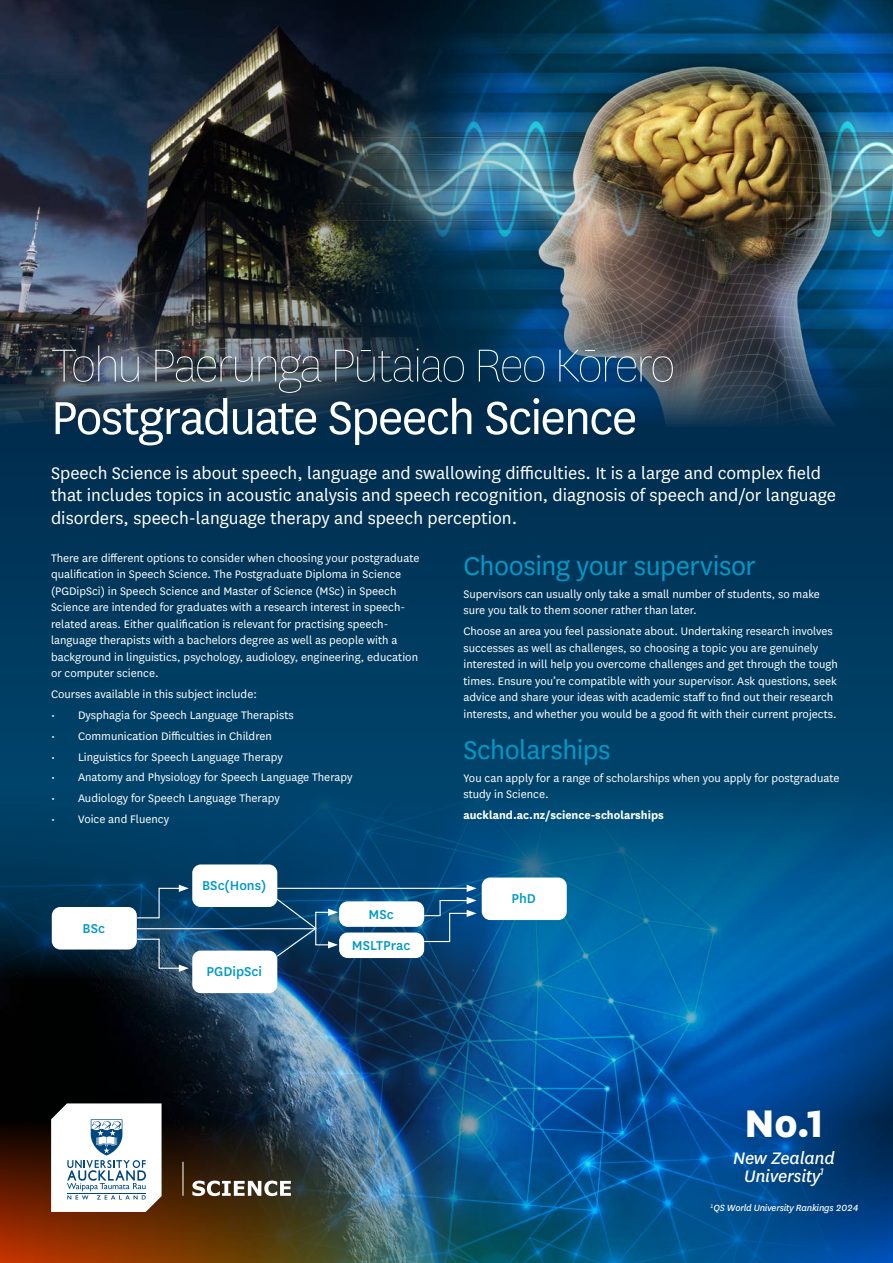
<style>
.page{position:relative;width:893px;height:1263px;background:#fff}
.page>*{position:absolute;margin:0;border:0;box-sizing:border-box;transform-origin:0 0}
.t1{font:100 54px "National";letter-spacing:-.04em;color:#fff}
.t2{font:54px "National";letter-spacing:-.035em;color:#fff}
.t3{font:800 45px "National";color:#fff}
.t4{font:30px "National";letter-spacing:-.015em;color:#009ac7}
.t5{font:19.5px/22.5px "National";color:#fff}
.t6{font:italic 19.5px/18px "National";letter-spacing:-.01em;color:#fff;text-align:center}
.t7{font:500 15px/31.2px "National";color:#009ac7;text-align:center}
.t8{font:12.75px/16.5px "National";color:#fff}
.t9{font:700 12.75px "National";color:#fff}
.t10{font:italic 10.5px "National";letter-spacing:-.02em;color:#fff}
</style>
<div class="page">
<svg style="left:0;top:427px;width:893px;height:363px;background:#00385c"></svg>
<img style="left:0;top:790px;width:893px;height:330px">
<img style="left:0;top:895px;width:559px;height:225px">
<img style="left:0;top:1120px;width:893px;height:143px">
<hr style="left:271px;top:888px;width:198px;height:1px;background:#fff">
<svg style="left:136px;top:885px;width:53px;height:34px;background:#11486f"></svg>
<svg style="left:423px;top:885px;width:54px;height:58px;background:#19598d"></svg>
<svg style="left:136px;top:938px;width:53px;height:34px;background:#2b5270"></svg>
<div style="left:52px;top:907px;width:85px;height:42px;background:#fff;border-radius:9px"></div>
<div style="left:339px;top:901px;width:85px;height:26px;background:#fff;border-radius:9px"></div>
<div style="left:339px;top:932px;width:85px;height:26px;background:#fff;border-radius:9px"></div>
<div style="left:482px;top:877px;width:85px;height:43px;background:#fff;border-radius:9px"></div>
<hr style="left:137px;top:928px;width:179px;height:1px;background:#fff">
<svg style="left:275px;top:897px;width:43px;height:61px;background:#114269"></svg>
<div style="left:315px;top:912px;width:16px;height:33px;border:1px solid #fff"></div>
<svg style="left:328px;top:909px;width:10px;height:7px"></svg>
<svg style="left:328px;top:941px;width:10px;height:7px"></svg>
<div style="left:192px;top:864px;width:85px;height:43px;background:#fff;border-radius:9px"></div>
<div style="left:192px;top:950px;width:85px;height:43px;background:#fff;border-radius:9px"></div>
<img style="left:0;top:0;width:319px;height:427px">
<img style="left:319px;top:0;width:574px;height:427px">
<hr style="left:182px;top:1162px;width:1px;height:34px;background:#fff">
<svg style="left:192px;top:1180px;width:99px;height:16px"></svg>
<svg style="left:51px;top:1103px;width:111px;height:109px"></svg>
<h1 class="t1" style="left:51px;top:333px;width:626px">Tohu Paerunga Pūtaiao Reo Kōrero</h1>
<h1 class="t2" style="left:51px;top:382px;width:588px">Postgraduate Speech Science</h1>
<p class="t5" style="left:51px;top:461px;width:787px">Speech Science is about speech, language and swallowing difficulties. It is a large and complex field that includes topics in acoustic analysis and speech recognition, diagnosis of speech and/or language disorders, speech-language therapy and speech perception.</p>
<p class="t8" style="left:51px;top:549px;width:370px">There are different options to consider when choosing your postgraduate qualification in Speech Science. The Postgraduate Diploma in Science (PGDipSci) in Speech Science and Master of Science (MSc) in Speech Science are intended for graduates with a research interest in speech&shy;related areas. Either qualification is relevant for practising speech&shy;language therapists with a bachelors degree as well as people with a background in linguistics, psychology, audiology, engineering, education or computer science.</p>
<p class="t8" style="left:51px;top:685px;width:207px">Courses available in this subject include:</p>
<p class="t8" style="left:51px;top:706px;width:244px">• Dysphagia for Speech Language Therapists</p>
<p class="t8" style="left:51px;top:727px;width:222px">• Communication Difficulties in Children</p>
<p class="t8" style="left:51px;top:748px;width:233px">• Linguistics for Speech Language Therapy</p>
<p class="t8" style="left:51px;top:768px;width:303px">• Anatomy and Physiology for Speech Language Therapy</p>
<p class="t8" style="left:51px;top:789px;width:230px">• Audiology for Speech Language Therapy</p>
<p class="t8" style="left:51px;top:810px;width:120px">• Voice and Fluency</p>
<p class="t7" style="left:83px;top:912px;width:24px">BSc</p>
<p class="t7" style="left:202px;top:869px;width:66px">BSc(Hons)</p>
<p class="t7" style="left:206px;top:955px;width:57px">PGDipSci</p>
<p class="t7" style="left:352px;top:897px;width:60px">MSc<br>MSLTPrac</p>
<h3 class="t4" style="left:463px;top:546px;width:294px">Choosing your supervisor</h3>
<p class="t8" style="left:463px;top:585px;width:358px">Supervisors can usually only take a small number of students, so make sure you talk to them sooner rather than later.</p>
<p class="t8" style="left:463px;top:622px;width:376px">Choose an area you feel passionate about. Undertaking research involves successes as well as challenges, so choosing a topic you are genuinely interested in will help you overcome challenges and get through the tough times. Ensure you’re compatible with your supervisor. Ask questions, seek advice and share your ideas with academic staff to find out their research interests, and whether you would be a good fit with their current projects.</p>
<h3 class="t4" style="left:463px;top:730px;width:149px">Scholarships</h3>
<p class="t8" style="left:463px;top:769px;width:378px">You can apply for a range of scholarships when you apply for postgraduate study in Science.</p>
<p class="t9" style="left:463px;top:806px;width:202px">auckland.ac.nz/science-scholarships</p>
<p class="t7" style="left:511px;top:882px;width:26px">PhD</p>
<h2 class="t3" style="left:744px;top:1091px;width:82px">No.1</h2>
<h3 class="t6" style="left:733px;top:1148px;width:103px">New Zealand<br>University<sup>1</sup></h3>
<p class="t10" style="left:710px;top:1201px;width:150px"><sup>1</sup>QS World University Rankings 2024</p>
</div>
